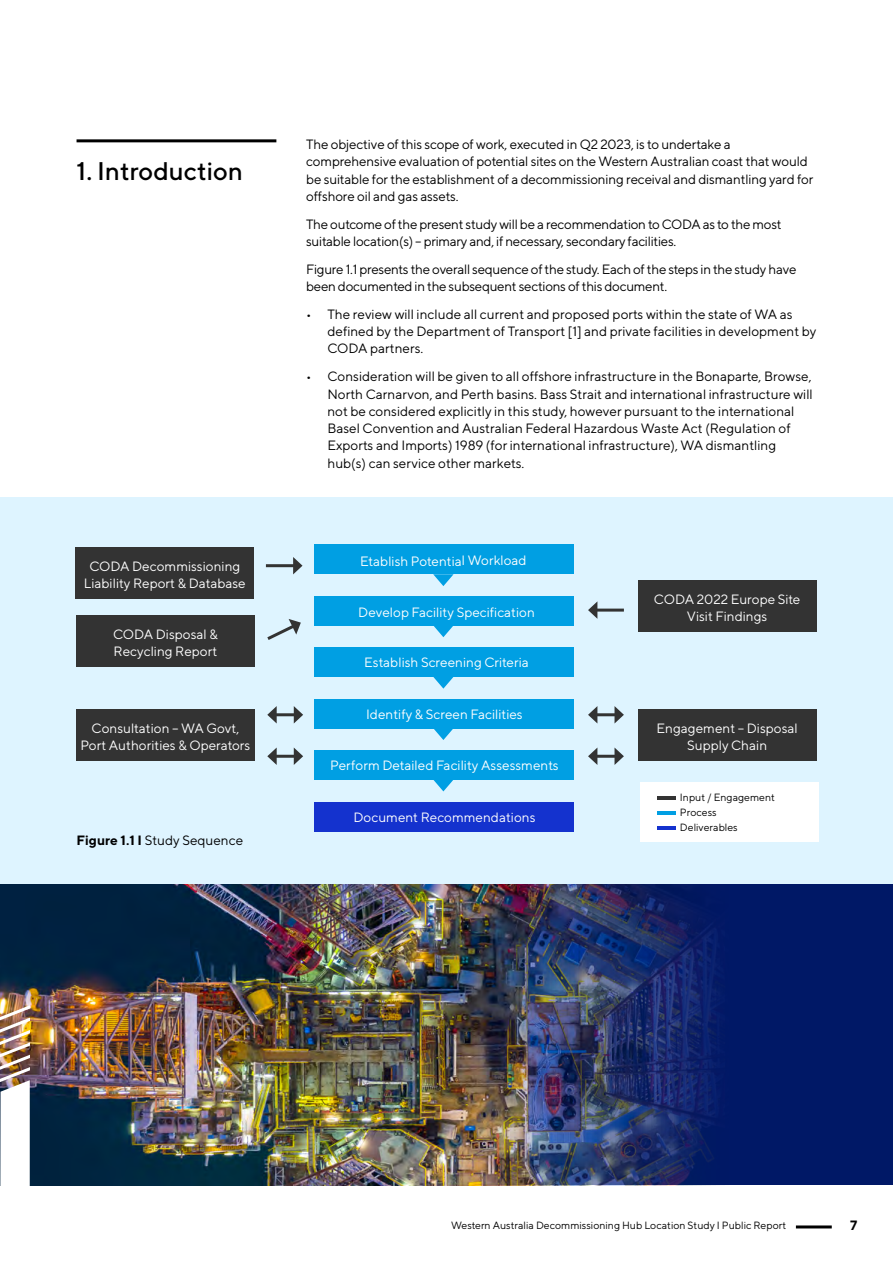
<style>
.page{position:relative;width:893px;height:1263px;background:#fff}
.page>*{position:absolute;margin:0;border:0;box-sizing:border-box;transform-origin:0 0}
.t1{font:500 25.5px "TT Norms";color:#000}
.t2{font:13.5px/17.2px "TT Norms";color:#000}
.t3{font:13.5px/17.2px "TT Norms";color:#fff;text-align:center}
.t4{font:13.5px/17.2px "TT Norms";letter-spacing:-.02em;color:#000}
.t5{font:700 13.5px "TT Norms";color:#000}
.t6{font:10.5px/15.5px "TT Norms";color:#000}
.s1{font-weight:700}
</style>
<div class="page">
<hr style="left:796px;top:1225px;width:36px;height:3px;background:#000">
<div style="left:0;top:497px;width:893px;height:434px;background:#def4ff"></div>
<img style="left:0;top:884px;width:893px;height:301px">
<img style="left:0;top:1003px;width:30px;height:183px">
<hr style="left:77px;top:139px;width:199px;height:3px;background:#000">
<div style="left:76px;top:547px;width:178px;height:51px;background:#333"></div>
<div style="left:76px;top:616px;width:178px;height:51px;background:#333"></div>
<div style="left:76px;top:709px;width:178px;height:51px;background:#333"></div>
<div style="left:638px;top:580px;width:178px;height:51px;background:#333"></div>
<div style="left:638px;top:709px;width:178px;height:51px;background:#333"></div>
<hr style="left:266px;top:564px;width:30px;height:3px;background:#333">
<svg style="left:293px;top:557px;width:9px;height:17px"></svg>
<svg style="left:267px;top:619px;width:34px;height:21px"></svg>
<hr style="left:595px;top:609px;width:29px;height:3px;background:#333">
<svg style="left:588px;top:602px;width:9px;height:17px"></svg>
<hr style="left:595px;top:713px;width:22px;height:3px;background:#333">
<svg style="left:614px;top:706px;width:10px;height:17px"></svg>
<svg style="left:588px;top:706px;width:9px;height:17px"></svg>
<hr style="left:274px;top:713px;width:22px;height:3px;background:#333">
<svg style="left:294px;top:706px;width:9px;height:17px"></svg>
<svg style="left:267px;top:706px;width:10px;height:17px"></svg>
<hr style="left:595px;top:755px;width:22px;height:3px;background:#333">
<svg style="left:614px;top:747px;width:10px;height:18px"></svg>
<svg style="left:588px;top:748px;width:9px;height:17px"></svg>
<hr style="left:274px;top:755px;width:22px;height:3px;background:#333">
<svg style="left:294px;top:748px;width:9px;height:17px"></svg>
<svg style="left:267px;top:747px;width:10px;height:18px"></svg>
<div style="left:640px;top:782px;width:179px;height:60px;background:#fff"></div>
<hr style="left:657px;top:797px;width:19px;height:3px;background:#333">
<hr style="left:657px;top:812px;width:19px;height:3px;background:#009fe3">
<hr style="left:657px;top:826px;width:19px;height:3px;background:#1432ce">
<div style="left:315px;top:596px;width:259px;height:30px;background:#009fe3"></div>
<svg style="left:434px;top:626px;width:19px;height:11px"></svg>
<div style="left:315px;top:647px;width:259px;height:30px;background:#009fe3"></div>
<svg style="left:433px;top:677px;width:21px;height:12px"></svg>
<div style="left:315px;top:699px;width:259px;height:30px;background:#009fe3"></div>
<svg style="left:434px;top:729px;width:19px;height:11px"></svg>
<div style="left:315px;top:750px;width:259px;height:30px;background:#009fe3"></div>
<svg style="left:433px;top:780px;width:20px;height:11px"></svg>
<div style="left:315px;top:802px;width:259px;height:29px;background:#1432ce"></div>
<div style="left:315px;top:544px;width:259px;height:30px;background:#009fe3"></div>
<svg style="left:433px;top:574px;width:21px;height:12px"></svg>
<h1 class="t1" style="left:77px;top:155px;width:168px">1. Introduction</h1>
<p class="t3" style="left:84px;top:557px;width:163px">CODA Decommissioning<br>Liability Report &amp; Database</p>
<p class="t3" style="left:113px;top:625px;width:106px;text-align:left">CODA Disposal &amp;<br>Recycling Report</p>
<p class="t3" style="left:80px;top:719px;width:172px">Consultation – WA Govt,<br>Port Authorities &amp; Operators</p>
<p class="t2" style="left:77px;top:831px;width:168px"><span class="s1">Figure 1.1 I</span> Study Sequence</p>
<p class="t2" style="left:306px;top:135px;width:509px">The objective of this scope of work, executed in Q2 2023, is to undertake a comprehensive evaluation of potential sites on the Western Australian coast that would be suitable for the establishment of a decommissioning receival and dismantling yard for offshore oil and gas assets.</p>
<p class="t4" style="left:306px;top:215px;width:477px">The outcome of the present study will be a recommendation to CODA as to the most suitable location(s) – primary and, if necessary, secondary facilities.</p>
<p class="t4" style="left:306px;top:260px;width:492px">Figure 1.1 presents the overall sequence of the study. Each of the steps in the study have been documented in the subsequent sections of this document.</p>
<p class="t2" style="left:327px;top:305px;width:490px;text-indent:-21px">• The review will include all current and proposed ports within the state of WA as defined by the Department of Transport [1] and private facilities in development by<br>CODA partners.</p>
<p class="t2" style="left:327px;top:368px;width:487px;text-indent:-21px">• Consideration will be given to all offshore infrastructure in the Bonaparte, Browse, North Carnarvon, and Perth basins. Bass Strait and international infrastructure will not be considered explicitly in this study, however pursuant to the international Basel Convention and Australian Federal Hazardous Waste Act (Regulation of Exports and Imports) 1989 (for international infrastructure), WA dismantling hub(s) can service other markets.</p>
<p class="t3" style="left:360px;top:552px;width:168px">Etablish Potential Workload</p>
<p class="t3" style="left:358px;top:603px;width:178px">Develop Facility Specification</p>
<p class="t3" style="left:364px;top:654px;width:166px">Establish Screening Criteria</p>
<p class="t3" style="left:366px;top:705px;width:158px">Identify &amp; Screen Facilities</p>
<p class="t3" style="left:330px;top:756px;width:230px">Perform Detailed Facility Assessments</p>
<p class="t3" style="left:353px;top:809px;width:184px">Document Recommendations</p>
<p class="t3" style="left:654px;top:590px;width:148px">CODA 2022 Europe Site<br>Visit Findings</p>
<p class="t3" style="left:657px;top:719px;width:143px">Engagement – Disposal<br>Supply Chain</p>
<p class="t6" style="left:680px;top:789px;width:96px">Input / Engagement<br>Process<br>Deliverables</p>
<p class="t6" style="left:451px;top:1217px;width:337px">Western Australia Decommissioning Hub Location Study I Public Report</p>
<p class="t5" style="left:850px;top:1217px;width:9px">7</p>
</div>
